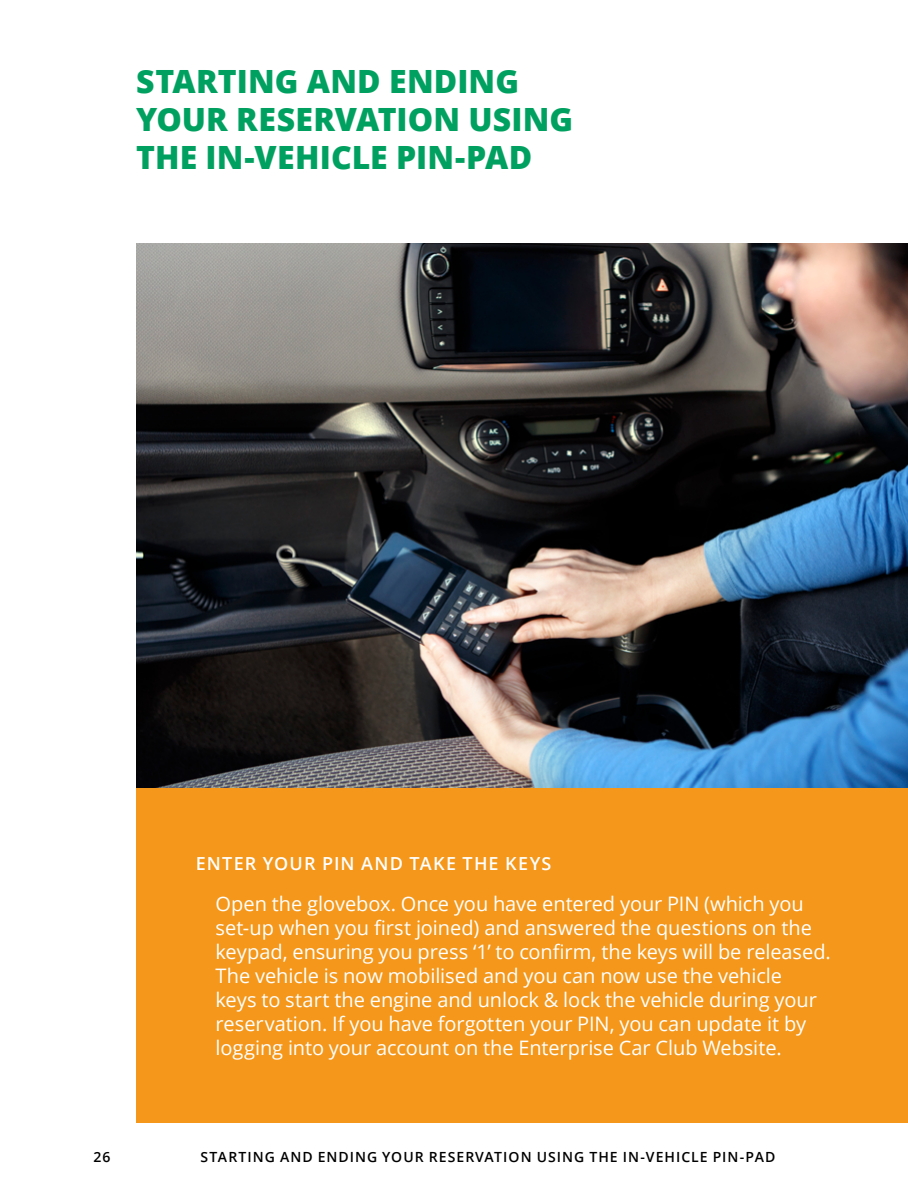
<style>
.page{position:relative;width:908px;height:1191px;background:#fff}
.page>*{position:absolute;margin:0;border:0;box-sizing:border-box;transform-origin:0 0}
.t1{font:800 32px/38.4px "Open Sans";letter-spacing:.005em;color:#00a160}
.t2{font:20px/24px "Open Sans";letter-spacing:-.005em;color:#fff}
.t3{font:600 18px "Open Sans";letter-spacing:.06em;color:#fff}
.t4{font:600 14px "Open Sans";color:#000}
</style>
<div class="page">
<img style="left:136px;top:244px;width:771px;height:544px">
<div style="left:136px;top:788px;width:771px;height:335px;background:#f4971a"></div>
<h1 class="t1" style="left:136px;top:60px;width:438px">STARTING AND ENDING<br>YOUR RESERVATION USING<br>THE IN-VEHICLE PIN-PAD</h1>
<p class="t3" style="left:196px;top:851px;width:357px">ENTER YOUR PIN AND TAKE THE KEYS</p>
<p class="t2" style="left:215px;top:891px;width:616px">Open the glovebox. Once you have entered your PIN (which you set-up when you first joined) and answered the questions on the keypad, ensuring you press ‘1’ to confirm, the keys will be released.<br>The vehicle is now mobilised and you can now use the vehicle<br>keys to start the engine and unlock &amp; lock the vehicle during your reservation. If you have forgotten your PIN, you can update it by logging into your account on the Enterprise Car Club Website.</p>
<p class="t4" style="left:94px;top:1147px;width:19px">26</p>
<p class="t4" style="left:200px;top:1147px;width:20px">STARTING</p>
<p class="t4" style="left:280px;top:1147px;width:12px">AND</p>
<p class="t4" style="left:317px;top:1147px;width:11px">ENDING</p>
<p class="t4" style="left:382px;top:1147px;width:12px">YOUR</p>
<p class="t4" style="left:428px;top:1147px;width:11px">RESERVATION</p>
<p class="t4" style="left:536px;top:1147px;width:11px">USING</p>
<p class="t4" style="left:589px;top:1147px;width:11px">THE</p>
<p class="t4" style="left:622px;top:1147px;width:33px">IN -VEHICLE</p>
<p class="t4" style="left:712px;top:1147px;width:9px">PIN</p>
<p class="t4" style="left:739px;top:1147px;width:17px">-PAD</p>
</div>
